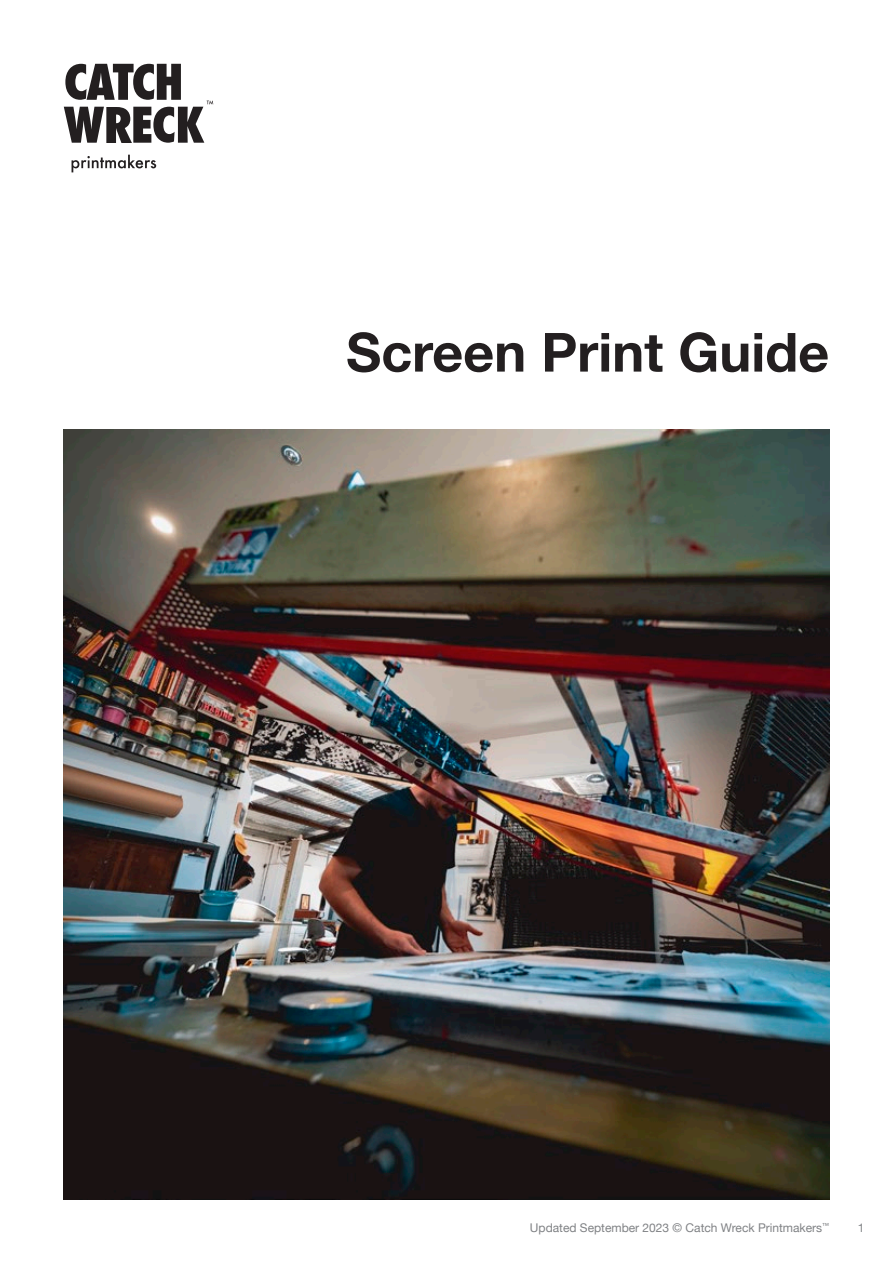
<style>
.page{position:relative;width:893px;height:1263px;background:#fff}
.page>*{position:absolute;margin:0;border:0;box-sizing:border-box;transform-origin:0 0}
.t1{font:700 54px "Helvetica Neue";color:#231f20}
.t2{font:12px "Helvetica Neue";color:#808285}
.t3{font:7.05px "Helvetica Neue";color:#808285}
</style>
<div class="page">
<svg style="left:72px;top:155px;width:84px;height:17px"></svg>
<svg style="left:64px;top:64px;width:149px;height:79px"></svg>
<img style="left:64px;top:429px;width:765px;height:770px">
<h1 class="t1" style="left:346px;top:310px;width:485px">Screen Print Guide</h1>
<p class="t3" style="left:822px;top:1220px;width:8px">™</p>
<p class="t2" style="left:530px;top:1219px;width:294px">Updated September 2023 © Catch Wreck Printmakers</p>
<p class="t2" style="left:858px;top:1219px;width:8px">1</p>
</div>
